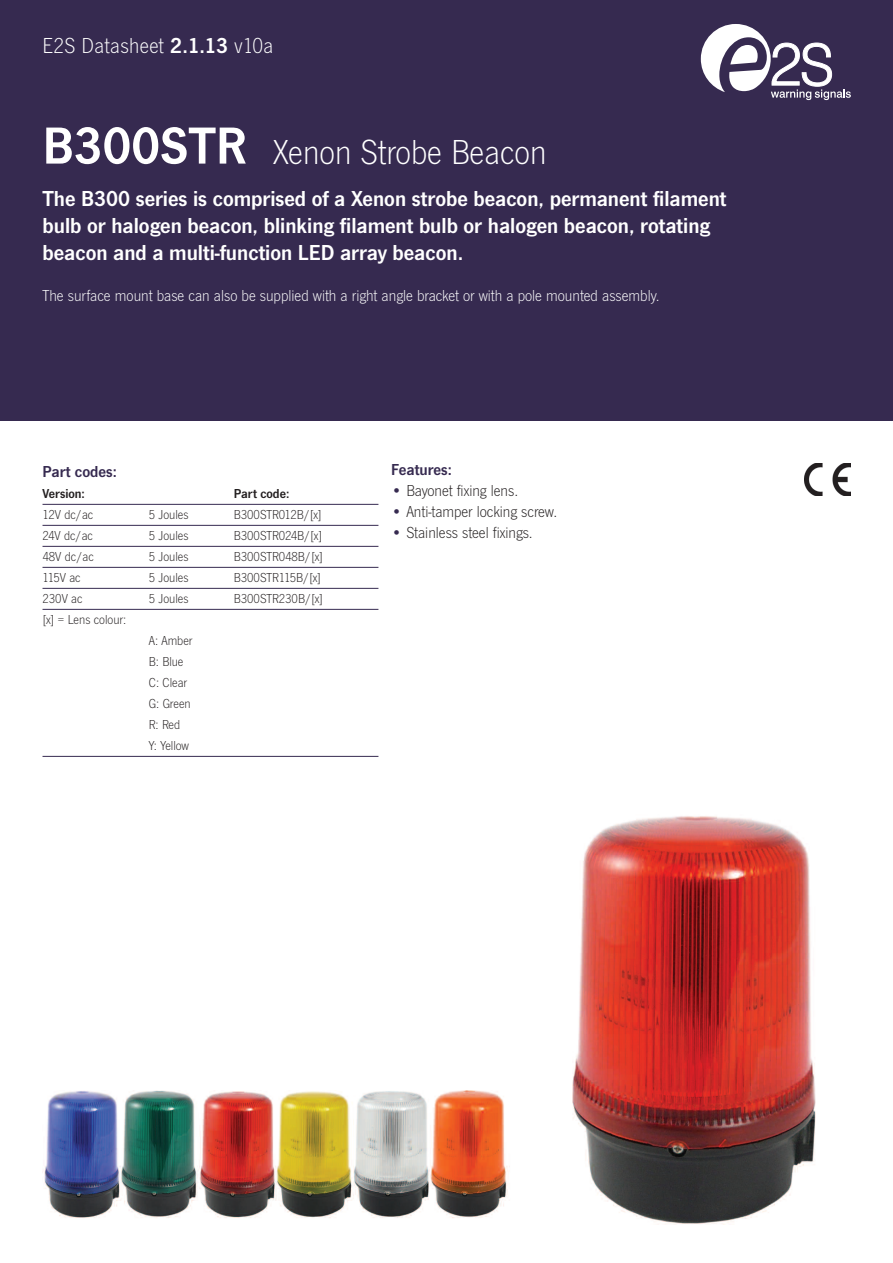
<style>
.page{position:relative;width:893px;height:1263px;background:#fff}
.page>*{position:absolute;margin:0;border:0;box-sizing:border-box;transform-origin:0 0}
.t1{font:300 36px "News Gothic T";color:#fff}
.t2{font:600 22.5px/27px "News Gothic T";color:#fff}
.t3{font:300 22.5px "News Gothic T";letter-spacing:.015em;color:#fff}
.t4{font:300 16.5px "News Gothic T";color:#fff}
.t5{font:300 16.5px "News Gothic T";color:#231f20}
.t6{font:600 16.5px "News Gothic T";color:#362a50}
.t7{font:300 13.5px/21px "News Gothic T";color:#231f20}
.t8{font:600 13.5px "News Gothic T";color:#231f20}
.s1{font-weight:600}
.s2{font-weight:600;font-size:54px}
.s3{color:#362a50}
</style>
<div class="page">
<div style="left:0;top:0;width:893px;height:421px;background:#362a50"></div>
<svg style="left:701px;top:24px;width:150px;height:76px"></svg>
<img style="left:805px;top:463px;width:46px;height:33px">
<hr style="left:43px;top:504px;width:335px;height:1px;background:#362a50">
<hr style="left:43px;top:525px;width:335px;height:1px;background:#362a50">
<hr style="left:43px;top:546px;width:335px;height:1px;background:#362a50">
<hr style="left:43px;top:567px;width:335px;height:1px;background:#362a50">
<hr style="left:43px;top:588px;width:335px;height:1px;background:#362a50">
<hr style="left:43px;top:609px;width:335px;height:1px;background:#362a50">
<hr style="left:43px;top:756px;width:335px;height:1px;background:#362a50">
<img style="left:572px;top:816px;width:244px;height:409px">
<img style="left:43px;top:1091px;width:467px;height:127px">
<h2 class="t3" style="left:43px;top:32px;width:232px">E2S Datasheet <span class="s1">2.1.13</span> v10a</h2>
<h1 class="t1" style="left:43px;top:130px;width:505px"><span class="s2">B300STR</span> Xenon Strobe Beacon</h1>
<h2 class="t2" style="left:43px;top:185px;width:685px">The B300 series is comprised of a Xenon strobe beacon, permanent filament bulb or halogen beacon, blinking filament bulb or halogen beacon, rotating beacon and a multi-function LED array beacon.</h2>
<p class="t4" style="left:43px;top:286px;width:619px">The surface mount base can also be supplied with a right angle bracket or with a pole mounted assembly.</p>
<p class="t6" style="left:43px;top:462px;width:76px">Part codes:</p>
<p class="t8" style="left:43px;top:486px;width:44px">Version:</p>
<p class="t8" style="left:234px;top:486px;width:57px">Part code:</p>
<p class="t7" style="left:43px;top:504px;width:52px">12V dc/ac</p>
<p class="t7" style="left:149px;top:504px;width:41px">5 Joules</p>
<p class="t7" style="left:234px;top:504px;width:90px">B300STR012B/[x]</p>
<p class="t7" style="left:43px;top:525px;width:52px">24V dc/ac</p>
<p class="t7" style="left:149px;top:525px;width:41px">5 Joules</p>
<p class="t7" style="left:234px;top:525px;width:90px">B300STR024B/[x]</p>
<p class="t7" style="left:43px;top:546px;width:53px">48V dc/ac</p>
<p class="t7" style="left:149px;top:546px;width:41px">5 Joules</p>
<p class="t7" style="left:234px;top:546px;width:91px">B300STR048B/[x]</p>
<p class="t7" style="left:43px;top:567px;width:40px">115V ac</p>
<p class="t7" style="left:149px;top:567px;width:41px">5 Joules</p>
<p class="t7" style="left:234px;top:567px;width:89px">B300STR115B/[x]</p>
<p class="t7" style="left:43px;top:588px;width:41px">230V ac</p>
<p class="t7" style="left:149px;top:588px;width:41px">5 Joules</p>
<p class="t7" style="left:234px;top:588px;width:91px">B300STR230B/[x]</p>
<p class="t7" style="left:43px;top:609px;width:85px">[x] = Lens colour:</p>
<p class="t7" style="left:149px;top:630px;width:45px">A: Amber<br>B: Blue<br>C: Clear<br>G: Green<br>R: Red<br>Y: Yellow</p>
<p class="t6" style="left:391px;top:459px;width:62px">Features:</p>
<p class="t5" style="left:391px;top:480px;width:128px"><span class="s3">•</span> Bayonet fixing lens.</p>
<p class="t5" style="left:391px;top:501px;width:168px"><span class="s3">•</span> Anti-tamper locking screw.</p>
<p class="t5" style="left:391px;top:522px;width:143px"><span class="s3">•</span> Stainless steel fixings.</p>
</div>
